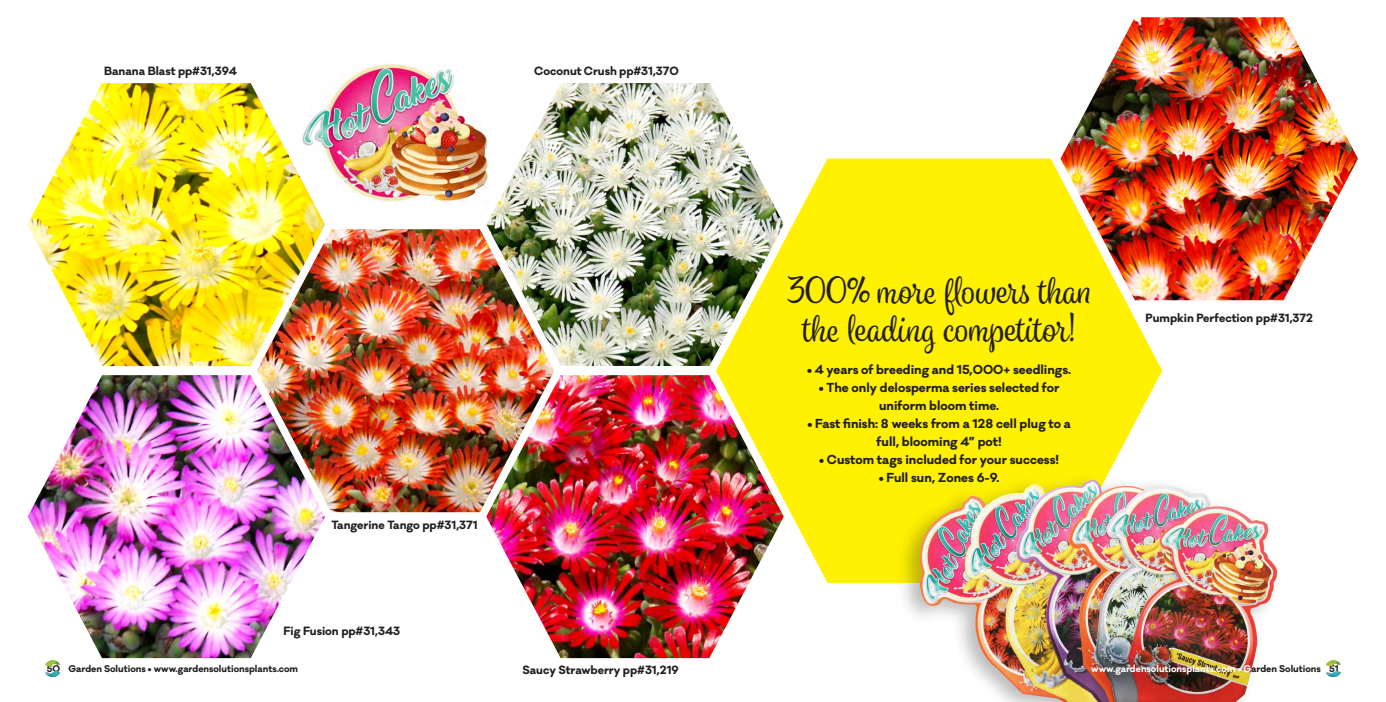
<style>
.page{position:relative;width:1386px;height:702px;background:#fff}
.page>*{position:absolute;margin:0;border:0;box-sizing:border-box;transform-origin:0 0}
.Headline{font:38px/38px "Spumante";color:#231f20;text-align:center}
.t1{font:700 12px/18px "Galano Classic";color:#231f20;text-align:center}
.t2{font:700 11px "Galano Classic";color:#231f20}
.t3{font:700 9px "Galano Classic";color:#231f20}
.t4{font:700 9px "Galano Classic";color:#fff}
.s1{color:#231f20}
</style>
<div class="page">
<img style="left:325px;top:63px;width:161px;height:139px">
<div style="left:716px;top:158px;width:446px;height:425px;background:#fff101"></div>
<div style="left:896px;top:471px;width:387px;height:231px;background:#231f20;opacity:.3"></div>
<img style="left:918px;top:478px;width:359px;height:224px">
<img style="left:28px;top:83px;width:297px;height:283px">
<img style="left:1060px;top:17px;width:298px;height:283px">
<img style="left:257px;top:229px;width:297px;height:283px">
<img style="left:486px;top:83px;width:298px;height:283px">
<img style="left:486px;top:375px;width:298px;height:283px">
<img style="left:28px;top:375px;width:297px;height:283px">
<svg style="left:45px;top:660px;width:16px;height:18px"></svg>
<svg style="left:1326px;top:660px;width:15px;height:18px"></svg>
<p class="t2" style="left:104px;top:63px;width:134px">Banana Blast pp#31,394</p>
<p class="t2" style="left:534px;top:63px;width:146px">Coconut Crush pp#31,370</p>
<p class="t2" style="left:331px;top:517px;width:148px">Tangerine Tango pp#31,371</p>
<p class="Headline" style="left:786px;top:271px;width:308px">300% more flowers than the leading competitor!</p>
<p class="t1" style="left:807px;top:361px;width:265px">• 4 years of breeding and 15,000+ seedlings.</p>
<p class="t1" style="left:819px;top:379px;width:242px">• The only delosperma series selected for uniform bloom time.</p>
<p class="t1" style="left:807px;top:415px;width:265px">• Fast finish: 8 weeks from a 128 cell plug to a full, blooming 4” pot!</p>
<p class="t1" style="left:819px;top:451px;width:241px">• Custom tags included for your success!</p>
<p class="t1" style="left:879px;top:469px;width:122px">• Full sun, Zones 6-9.</p>
<p class="t2" style="left:1146px;top:310px;width:169px">Pumpkin Perfection pp#31,372</p>
<p class="t2" style="left:283px;top:623px;width:118px">Fig Fusion pp#31,343</p>
<p class="t3" style="left:47px;top:663px;width:253px">50 Garden Solutions • www.gardensolutionsplants.com</p>
<p class="t4" style="left:1091px;top:663px;width:249px">www.gardensolutionsplants.com • G<span class="s1">arden Solutions 51</span></p>
<p class="t2" style="left:522px;top:663px;width:158px">Saucy Strawberry pp#31,219</p>
</div>
